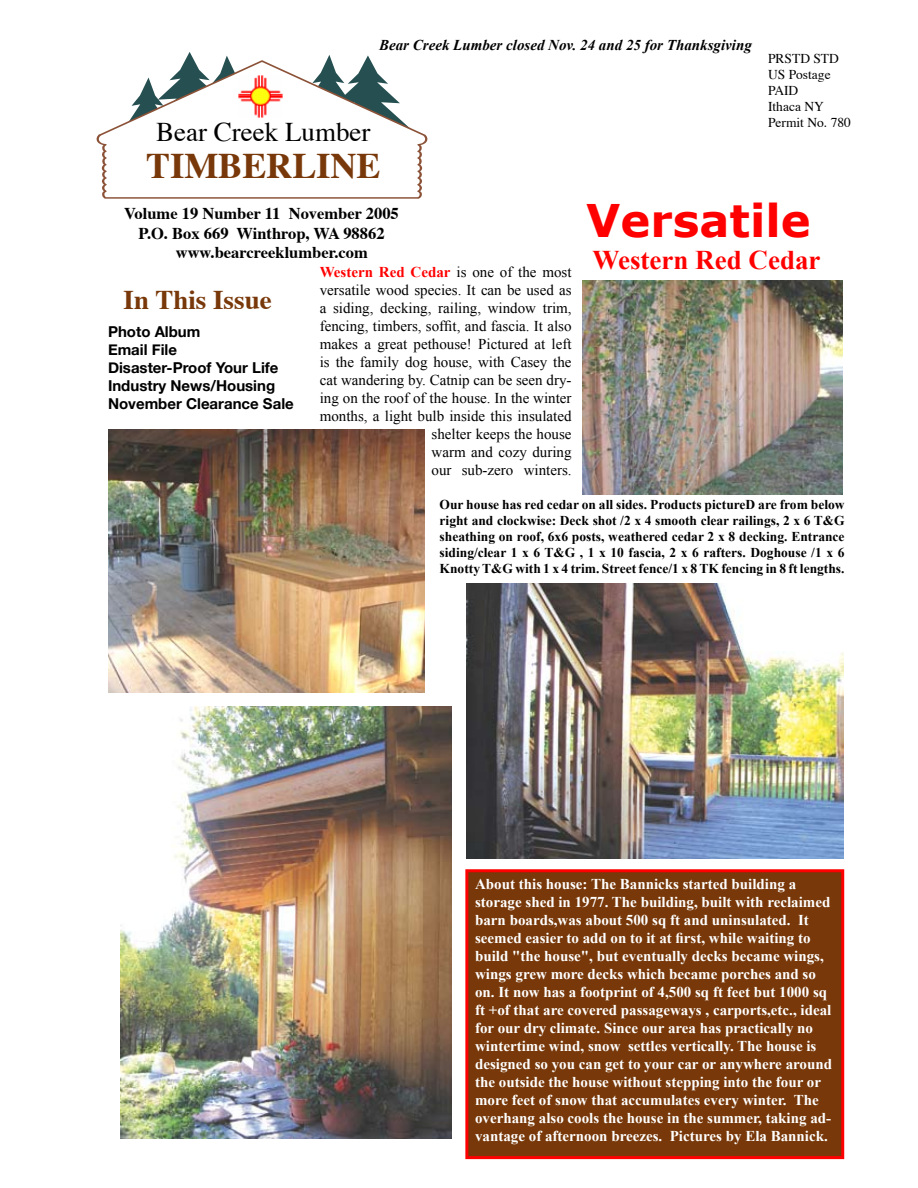
<style>
.page{position:relative;width:918px;height:1188px;background:#fff}
.page>*{position:absolute;margin:0;border:0;box-sizing:border-box;transform-origin:0 0}
.t1{font:700 45px "Verdana";color:#f00}
.t2{font:700 36px "Times";color:#783809}
.t3{font:27px "Times";color:#000}
.t4{font:700 27px "Times New Roman";color:#f00}
.t5{font:700 27px "Times";color:#783809}
.t6{font:700 16.5px "Times";color:#000}
.t7{font:700 15px/18px "Times New Roman";color:#fff}
.t8{font:15px/18px "Times New Roman";color:#000;text-align:right}
.t9{font:700 15px/18px "Helvetica Neue";color:#000}
.t10{font:italic 700 15px "Times New Roman";color:#000}
.t11{font:700 13.5px/16.2px "Times New Roman";color:#000;text-align:justify}
.t12{font:13.5px/16.2px "Times";color:#000}
.s1{font-weight:700;color:#f00}
</style>
<div class="page">
<svg style="left:97px;top:52px;width:330px;height:147px"></svg>
<img style="left:239px;top:75px;width:44px;height:42px">
<div style="left:467px;top:871px;width:376px;height:287px;background:#783809"></div>
<div style="left:465px;top:869px;width:379px;height:290px;border:3px solid #f00"></div>
<img style="left:108px;top:430px;width:317px;height:263px">
<img style="left:120px;top:706px;width:332px;height:432px">
<img style="left:467px;top:584px;width:376px;height:274px">
<img style="left:582px;top:281px;width:260px;height:213px">
<p class="t10" style="left:379px;top:36px;width:374px">Bear Creek Lumber closed Nov. 24 and 25 for Thanksgiving</p>
<h3 class="t3" style="left:156px;top:107px;width:216px">Bear Creek Lumber</h3>
<h2 class="t2" style="left:146px;top:131px;width:236px">TIMBERLINE</h2>
<p class="t12" style="left:768px;top:49px;width:84px">PRSTD STD<br>US Postage<br>PAID<br>Ithaca NY<br>Permit No. 780</p>
<h1 class="t1" style="left:586px;top:192px;width:226px">Versatile</h1>
<h3 class="t4" style="left:593px;top:245px;width:229px">Western Red Cedar</h3>
<p class="t6" style="left:124px;top:197px;width:276px">Volume 19 Number 11 November 2005</p>
<p class="t6" style="left:138px;top:217px;width:248px">P.O. Box 669 Winthrop, WA 98862</p>
<p class="t6" style="left:176px;top:237px;width:194px">www.bearcreeklumber.com</p>
<h3 class="t5" style="left:124px;top:274px;width:150px">In This Issue</h3>
<p class="t9" style="left:108px;top:322px;width:187px">Photo Album<br>Email File<br>Disaster-Proof Your Life<br>Industry News/Housing<br>November Clearance Sale</p>
<p class="t8" style="left:320px;top:263px;width:253px"><span class="s1">Western Red Cedar</span> is one of the most versatile wood species. It can be used as a siding, decking, railing, window trim, fencing, timbers, soffit, and fascia. It also makes a great pethouse! Pictured at left is the family dog house, with Casey the cat wandering by. Catnip can be seen dry&shy;ing on the roof of the house. In the winter months, a light bulb inside this insulated shelter keeps the house<br>warm and cozy during<br>our sub-zero winters.</p>
<p class="t11" style="left:440px;top:496px;width:407px">Our house has red cedar on all sides. Products pictureD are from below right and clockwise: Deck shot /2 x 4 smooth clear railings, 2 x 6 T&amp;G sheathing on roof, 6x6 posts, weathered cedar 2 x 8 decking. Entrance siding/clear 1 x 6 T&amp;G , 1 x 10 fascia, 2 x 6 rafters. Doghouse /1 x 6<br>Knotty T&amp;G with 1 x 4 trim. Street fence/1 x 8 TK fencing in 8 ft lengths.</p>
<p class="t7" style="left:475px;top:875px;width:358px">About this house: The Bannicks started building a storage shed in 1977. The building, built with reclaimed barn boards,was about 500 sq ft and uninsulated. It seemed easier to add on to it at first, while waiting to build "the house", but eventually decks became wings, wings grew more decks which became porches and so on. It now has a footprint of 4,500 sq ft feet but 1000 sq ft +of that are covered passageways , carports,etc., ideal for our dry climate. Since our area has practically no wintertime wind, snow settles vertically. The house is designed so you can get to your car or anywhere around the outside the house without stepping into the four or more feet of snow that accumulates every winter. The overhang also cools the house in the summer, taking ad&shy;vantage of afternoon breezes. Pictures by Ela Bannick.</p>
</div>
